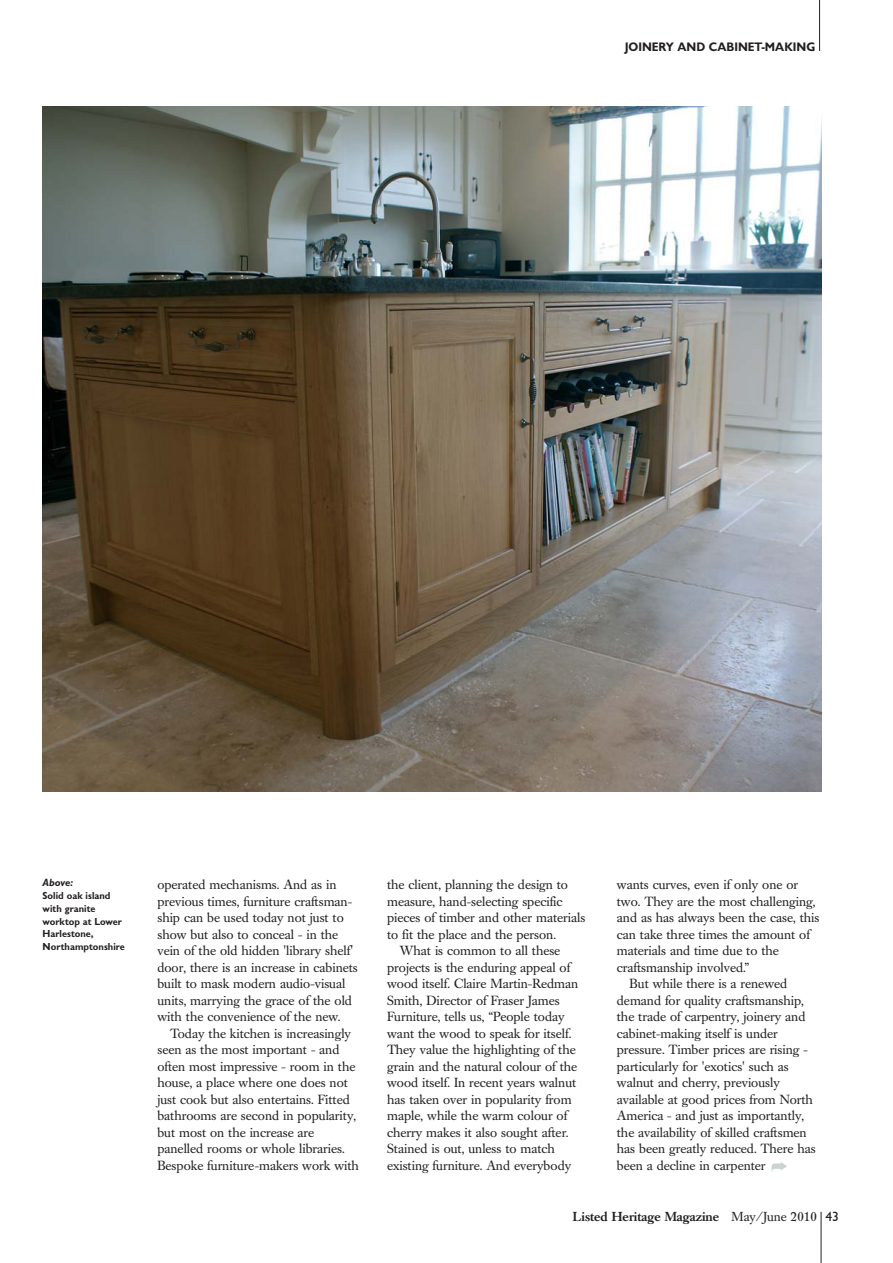
<style>
.page{position:relative;width:893px;height:1263px;background:#fff}
.page>*{position:absolute;margin:0;border:0;box-sizing:border-box;transform-origin:0 0}
.t1{font:13.2px/16.5px "Caslon Book BE";color:#231f20}
.t2{font:500 12.9px "Caslon Book BE";color:#231f20}
.t3{font:700 12.75px "Giltus T";color:#231f20}
.t4{font:700 10.5px/12.8px "Giltus T";color:#231f20}
.t5{font:italic 700 10.5px "Gill Sans";letter-spacing:-.005em;color:#231f20}
.s1{font-weight:400}
.s2{font-family:"Gill Sans";font-weight:400;font-size:13.5px}
</style>
<div class="page">
<hr style="left:820px;top:1212px;width:1px;height:51px;background:#231f20">
<hr style="left:819px;top:0;width:1px;height:51px;background:#231f20">
<img style="left:43px;top:106px;width:778px;height:686px">
<p class="t3" style="left:624px;top:42px;width:192px">JOINERY AND CABINET-MAKING</p>
<p class="t5" style="left:43px;top:879px;width:32px">Above:</p>
<p class="t4" style="left:43px;top:890px;width:84px">Solid oak island with granite worktop at Lower<br>Harlestone,<br>Northamptonshire</p>
<p class="t1" style="left:157px;top:878px;width:202px">operated mechanisms. And as in previous times, furniture craftsman&shy;ship can be used today not just to show but also to conceal - in the vein of the old hidden 'library shelf' door, there is an increase in cabinets built to mask modern audio-visual units, marrying the grace of the old with the convenience of the new.</p>
<p class="t1" style="left:157px;top:1026px;width:203px;text-indent:13px">Today the kitchen is increasingly seen as the most important - and often most impressive - room in the house, a place where one does not just cook but also entertains. Fitted bathrooms are second in popularity, but most on the increase are panelled rooms or whole libraries.<br>Bespoke furniture-makers work with</p>
<p class="t1" style="left:387px;top:878px;width:182px">the client, planning the design to</p>
<p class="t1" style="left:387px;top:894px;width:177px">measure, hand-selecting specific</p>
<p class="t1" style="left:387px;top:911px;width:200px">pieces of timber and other materials</p>
<p class="t1" style="left:387px;top:927px;width:170px">to fit the place and the person.</p>
<p class="t1" style="left:400px;top:944px;width:162px">What is common to all these</p>
<p class="t1" style="left:387px;top:960px;width:185px">projects is the enduring appeal of</p>
<p class="t1" style="left:387px;top:977px;width:193px">wood itself. Claire Martin-Redman</p>
<p class="t1" style="left:387px;top:993px;width:174px">Smith, Director of Fraser James</p>
<p class="t1" style="left:387px;top:1010px;width:179px">Furniture, tells us, “People today</p>
<p class="t1" style="left:387px;top:1026px;width:186px">want the wood to speak for itself.</p>
<p class="t1" style="left:387px;top:1043px;width:190px">They value the highlighting of the</p>
<p class="t1" style="left:387px;top:1059px;width:191px">grain and the natural colour of the</p>
<p class="t1" style="left:387px;top:1076px;width:191px">wood itself. In recent years walnut</p>
<p class="t1" style="left:387px;top:1092px;width:186px">has taken over in popularity from</p>
<p class="t1" style="left:387px;top:1109px;width:182px">maple, while the warm colour of</p>
<p class="t1" style="left:387px;top:1125px;width:183px">cherry makes it also sought after.</p>
<p class="t1" style="left:387px;top:1142px;width:169px">Stained is out, unless to match</p>
<p class="t1" style="left:387px;top:1158px;width:186px">existing furniture. And everybody</p>
<p class="t1" style="left:617px;top:878px;width:183px">wants curves, even if only one or</p>
<p class="t1" style="left:617px;top:894px;width:200px">two. They are the most challenging,</p>
<p class="t1" style="left:617px;top:911px;width:204px">and as has always been the case, this</p>
<p class="t1" style="left:617px;top:927px;width:194px">can take three times the amount of</p>
<p class="t1" style="left:617px;top:944px;width:163px">materials and time due to the</p>
<p class="t1" style="left:617px;top:960px;width:134px">craftsmanship involved.”</p>
<p class="t1" style="left:629px;top:977px;width:159px">But while there is a renewed</p>
<p class="t1" style="left:617px;top:993px;width:188px">demand for quality craftsmanship,</p>
<p class="t1" style="left:617px;top:1010px;width:190px">the trade of carpentry, joinery and</p>
<p class="t1" style="left:617px;top:1026px;width:162px">cabinet-making itself is under</p>
<p class="t1" style="left:617px;top:1043px;width:192px">pressure. Timber prices are rising -</p>
<p class="t1" style="left:617px;top:1059px;width:173px">particularly for 'exotics' such as</p>
<p class="t1" style="left:617px;top:1076px;width:165px">walnut and cherry, previously</p>
<p class="t1" style="left:617px;top:1092px;width:198px">available at good prices from North</p>
<p class="t1" style="left:617px;top:1109px;width:189px">America - and just as importantly,</p>
<p class="t1" style="left:617px;top:1125px;width:191px">the availability of skilled craftsmen</p>
<p class="t1" style="left:617px;top:1142px;width:200px">has been greatly reduced. There has</p>
<p class="t1" style="left:617px;top:1158px;width:150px">been a decline in carpenter</p>
<p class="t2" style="left:573px;top:1211px;width:267px">Listed Heritage Magazine <span class="s1">May/June 2010</span> <span class="s2">43</span></p>
</div>
